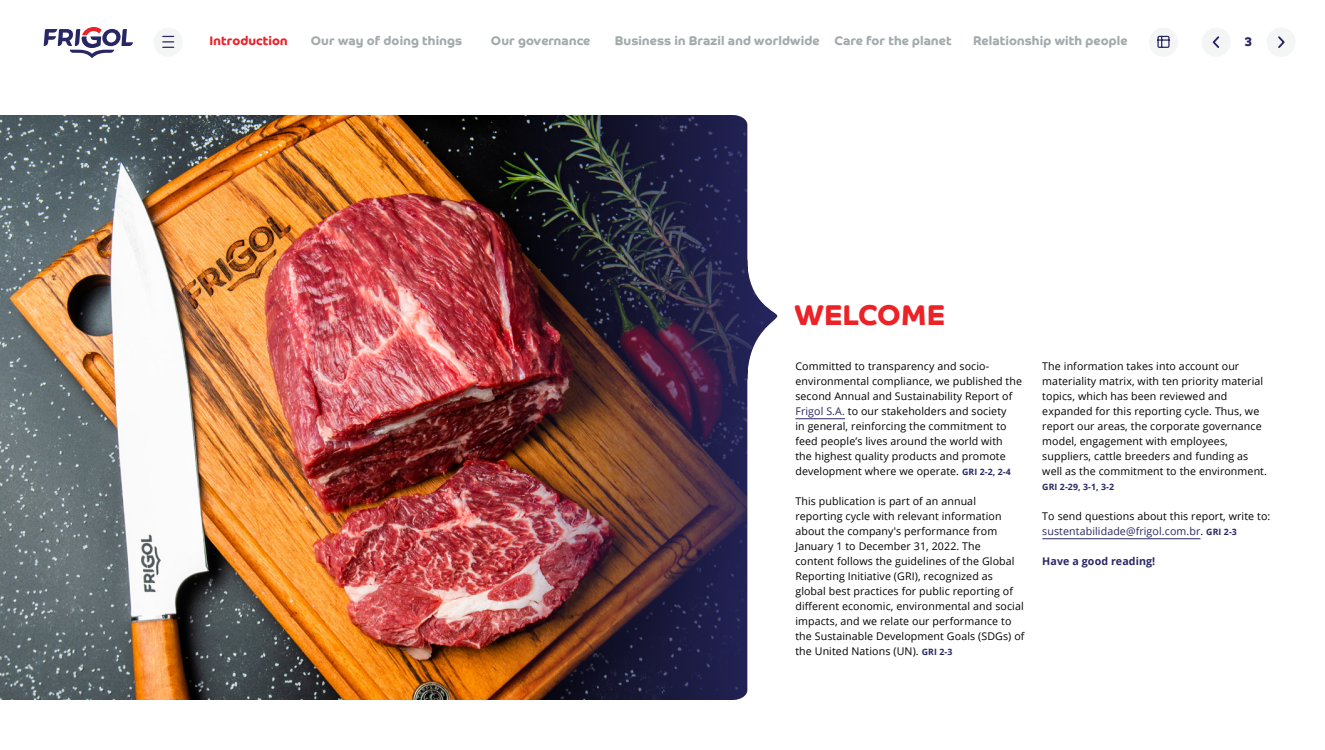
<style>
.page{position:relative;width:1325px;height:750px;background:#fff}
.page>*{position:absolute;margin:0;border:0;box-sizing:border-box;transform-origin:0 0}
.t1{font:700 28.75px "Co Headline";color:#ec2227}
.t2{font:700 12.5px "Co Headline";letter-spacing:.01em;color:#a3aaad}
.t3{font:700 12.5px "Co Headline";letter-spacing:.01em;color:#ec2227}
.t4{font:700 12.5px "Co Headline";color:#282763}
.t5{font:10.62px/15px "Open Sans";letter-spacing:.01em;color:#000}
.t6{font:700 10.62px "Open Sans";letter-spacing:.01em;color:#282763}
.t7{font:700 8.75px "Open Sans";color:#282763}
.s1{color:#282763}
.s2{font-weight:700;font-size:8.75px;color:#282763}
</style>
<div class="page">
<hr style="left:795px;top:418px;width:50px;height:1px;background:#282763">
<hr style="left:1042px;top:538px;width:159px;height:1px;background:#282763">
<img style="left:0;top:115px;width:777px;height:585px">
<svg style="left:44px;top:27px;width:89px;height:31px"></svg>
<div style="left:1202px;top:28px;width:29px;height:29px;background:#f4f5f5;border-radius:50%"></div>
<svg style="left:1212px;top:36px;width:8px;height:12px"></svg>
<div style="left:154px;top:28px;width:29px;height:29px;background:#f4f5f5;border-radius:50%"></div>
<svg style="left:163px;top:36px;width:11px;height:12px"></svg>
<div style="left:1149px;top:28px;width:29px;height:29px;background:#f4f5f5;border-radius:50%"></div>
<svg style="left:1157px;top:35px;width:13px;height:13px"></svg>
<div style="left:1267px;top:28px;width:29px;height:29px;background:#f4f5f5;border-radius:50%"></div>
<svg style="left:1278px;top:36px;width:7px;height:12px"></svg>
<p class="t3" style="left:210px;top:34px;width:80px">Introduction</p>
<p class="t2" style="left:311px;top:34px;width:153px">Our way of doing things</p>
<p class="t2" style="left:491px;top:34px;width:101px">Our governance</p>
<p class="t2" style="left:615px;top:34px;width:338px">Business in Brazil and worldwide Care for the planet</p>
<p class="t2" style="left:973px;top:34px;width:156px">Relationship with people</p>
<p class="t4" style="left:1245px;top:35px;width:9px">3</p>
<h1 class="t1" style="left:795px;top:298px;width:152px">WELCOME</h1>
<p class="t5" style="left:795px;top:358px;width:228px">Committed to transparency and socio&shy;environmental compliance, we published the second Annual and Sustainability Report of <span class="s1">Frigol S.A.</span> to our stakeholders and society<br>in general, reinforcing the commitment to feed people’s lives around the world with<br>the highest quality products and promote development where we operate. <span class="s2">GRI 2-2, 2-4</span></p>
<p class="t5" style="left:795px;top:493px;width:231px">This publication is part of an annual reporting cycle with relevant information about the company's performance from January 1 to December 31, 2022. The<br>content follows the guidelines of the Global Reporting Initiative (GRI), recognized as global best practices for public reporting of different economic, environmental and social impacts, and we relate our performance to the Sustainable Development Goals (SDGs) of the United Nations (UN). <span class="s2">GRI 2-3</span></p>
<p class="t5" style="left:1042px;top:358px;width:226px">The information takes into account our materiality matrix, with ten priority material topics, which has been reviewed and expanded for this reporting cycle. Thus, we report our areas, the corporate governance model, engagement with employees, suppliers, cattle breeders and funding as well as the commitment to the environment.</p>
<p class="t7" style="left:1042px;top:481px;width:73px">GRI 2-29, 3-1, 3-2</p>
<p class="t5" style="left:1042px;top:508px;width:230px">To send questions about this report, write to: <span class="s1">sustentabilidade@frigol.com.br</span>. <span class="s2">GRI 2-3</span></p>
<p class="t6" style="left:1042px;top:554px;width:114px">Have a good reading!</p>
</div>
